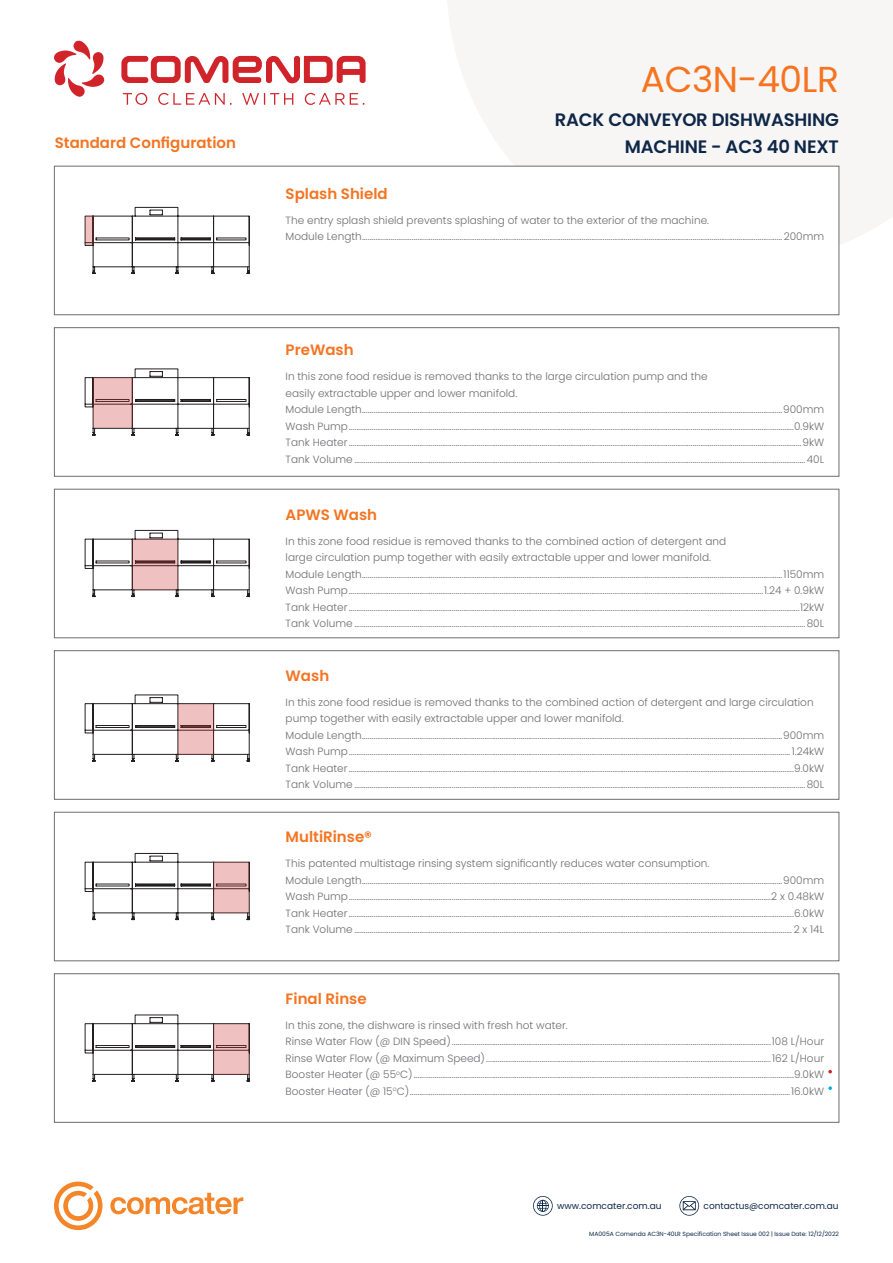
<style>
.page{position:relative;width:893px;height:1263px;background:#fff}
.page>*{position:absolute;margin:0;border:0;box-sizing:border-box;transform-origin:0 0}
.t1{font:36px "Poppins";letter-spacing:-.01em;color:#f47421}
.t2{font:600 18px "Poppins";letter-spacing:-.01em;color:#0e2749}
.t3{font:600 15px "Poppins";color:#f47421}
.t4{font:300 10.5px/16.5px "Poppins";color:#6c6d70}
.t5{font:9px "Poppins";color:#0e2749}
.t6{font:6px "Poppins";color:#0e2749}
</style>
<div class="page">
<svg style="left:446px;top:0;width:447px;height:266px;fill:#f7f6f4"></svg>
<svg style="left:533px;top:1196px;width:20px;height:20px"></svg>
<svg style="left:679px;top:1196px;width:20px;height:20px"></svg>
<svg style="left:54px;top:1181px;width:189px;height:49px"></svg>
<svg style="left:121px;top:56px;width:245px;height:27px"></svg>
<svg style="left:54px;top:41px;width:50px;height:56px"></svg>
<svg style="left:123px;top:93px;width:241px;height:12px"></svg>
<div style="left:54px;top:166px;width:785px;height:149px;background:#fff;border:1px solid #6c6d70"></div>
<div style="left:54px;top:327px;width:785px;height:149px;background:#fff;border:1px solid #6c6d70"></div>
<div style="left:54px;top:489px;width:785px;height:149px;background:#fff;border:1px solid #6c6d70"></div>
<div style="left:54px;top:650px;width:785px;height:149px;background:#fff;border:1px solid #6c6d70"></div>
<div style="left:54px;top:812px;width:785px;height:149px;background:#fff;border:1px solid #6c6d70"></div>
<div style="left:54px;top:973px;width:785px;height:149px;background:#fff;border:1px solid #6c6d70"></div>
<svg style="left:828px;top:1070px;width:4px;height:3px"></svg>
<svg style="left:828px;top:1086px;width:4px;height:4px"></svg>
<svg style="left:85px;top:207px;width:165px;height:67px"></svg>
<svg style="left:85px;top:369px;width:165px;height:66px"></svg>
<svg style="left:85px;top:530px;width:165px;height:67px"></svg>
<svg style="left:85px;top:695px;width:165px;height:66px"></svg>
<svg style="left:85px;top:853px;width:165px;height:67px"></svg>
<svg style="left:85px;top:1015px;width:165px;height:66px"></svg>
<svg style="left:93px;top:378px;width:39px;height:50px;background:#e1b2b2"></svg>
<svg style="left:85px;top:216px;width:8px;height:29px"></svg>
<svg style="left:132px;top:540px;width:45px;height:50px;background:#deafaf"></svg>
<svg style="left:178px;top:704px;width:35px;height:51px;background:#dfb0b0"></svg>
<svg style="left:213px;top:862px;width:36px;height:51px;background:#dcadad"></svg>
<svg style="left:213px;top:1024px;width:36px;height:50px;background:#dfb0b0"></svg>
<h1 class="t1" style="left:641px;top:58px;width:200px">AC3N-40LR</h1>
<h2 class="t2" style="left:555px;top:109px;width:286px">RACK CONVEYOR DISHWASHING</h2>
<h3 class="t3" style="left:55px;top:134px;width:183px">Standard Configuration</h3>
<h2 class="t2" style="left:625px;top:136px;width:216px">MACHINE - AC3 40 NEXT</h2>
<h3 class="t3" style="left:286px;top:185px;width:104px">Splash Shield</h3>
<p class="t4" style="left:286px;top:212px;width:540px">The entry splash shield prevents splashing of water to the exterior of the machine.<br>Module Length............................................................................................................................................................................................................................200mm</p>
<h3 class="t3" style="left:286px;top:341px;width:70px">PreWash</h3>
<p class="t4" style="left:286px;top:368px;width:540px">In this zone food residue is removed thanks to the large circulation pump and the<br>easily extractable upper and lower manifold.<br>Module Length............................................................................................................................................................................................................................900mm Wash Pump.........................................................................................................................................................................................................................................0.9kW Tank Heater.............................................................................................................................................................................................................................................9kW Tank Volume ............................................................................................................................................................................................................................................40L</p>
<h3 class="t3" style="left:286px;top:506px;width:93px">APWS Wash</h3>
<p class="t4" style="left:286px;top:533px;width:540px">In this zone food residue is removed thanks to the combined action of detergent and<br>large circulation pump together with easily extractable upper and lower manifold.<br>Module Length............................................................................................................................................................................................................................1150mm Wash Pump.........................................................................................................................................................................................................................1.24 + 0.9kW Tank Heater............................................................................................................................................................................................................................................12kW Tank Volume ............................................................................................................................................................................................................................................80L</p>
<h3 class="t3" style="left:286px;top:667px;width:45px">Wash</h3>
<p class="t4" style="left:286px;top:694px;width:540px">In this zone food residue is removed thanks to the combined action of detergent and large circulation pump together with easily extractable upper and lower manifold.<br>Module Length............................................................................................................................................................................................................................900mm Wash Pump....................................................................................................................................................................................................................................... 1.24kW Tank Heater.........................................................................................................................................................................................................................................9.0kW Tank Volume ............................................................................................................................................................................................................................................80L</p>
<h3 class="t3" style="left:286px;top:828px;width:88px">MultiRinse®</h3>
<p class="t4" style="left:286px;top:855px;width:540px">This patented multistage rinsing system significantly reduces water consumption.<br>Module Length............................................................................................................................................................................................................................900mm Wash Pump.............................................................................................................................................................................................................................2 x 0.48kW Tank Heater.........................................................................................................................................................................................................................................6.0kW Tank Volume ..................................................................................................................................................................................................................................... 2 x 14L</p>
<h3 class="t3" style="left:286px;top:990px;width:83px">Final Rinse</h3>
<p class="t4" style="left:286px;top:1017px;width:540px">In this zone, the dishware is rinsed with fresh hot water.<br>Rinse Water Flow (@ DIN Speed).......................................................................................................................................................................108 L/Hour Rinse Water Flow (@ Maximum Speed) .....................................................................................................................................................162 L/Hour Booster Heater (@ 55<sup>o</sup>C).......................................................................................................................................................................................................9.0kW Booster Heater (@ 15<sup>o</sup>C).......................................................................................................................................................................................................16.0kW</p>
<p class="t5" style="left:557px;top:1200px;width:106px">www.comcater.com.au</p>
<p class="t5" style="left:704px;top:1200px;width:137px">contactus@comcater.com.au</p>
<p class="t6" style="left:589px;top:1231px;width:251px">MA005A Comenda AC3N-40LR Specification Sheet Issue 002 | Issue Date: 12/12/2022</p>
</div>
